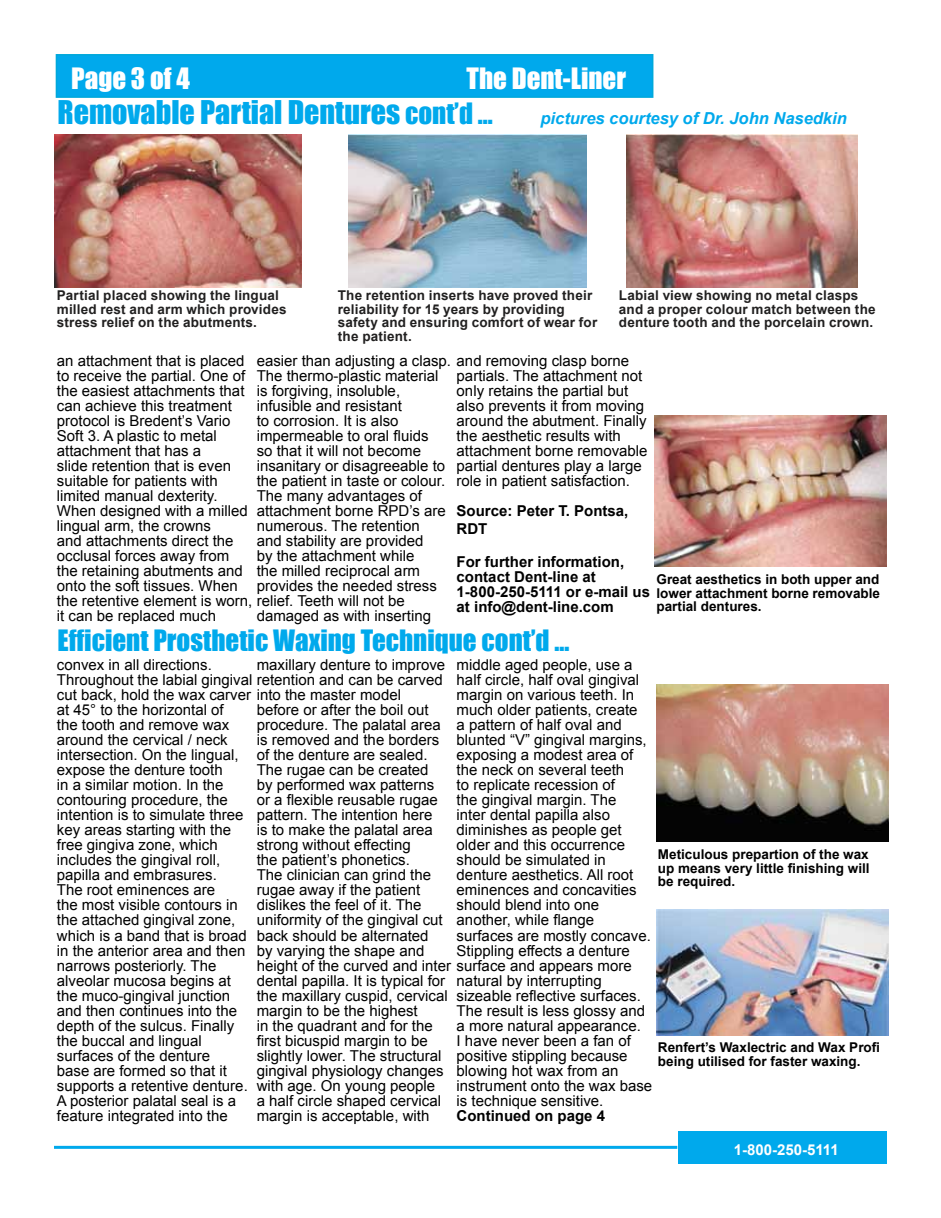
<style>
.page{position:relative;width:941px;height:1218px;background:#fff}
.page>*{position:absolute;margin:0;border:0;box-sizing:border-box;transform-origin:0 0}
.t1{font:30px "Impact";color:#00a9ec}
.t2{font:27px "Impact";color:#00a9ec}
.t3{font:27px "Impact";color:#fff}
.t4{font:italic 700 16.5px "Arial";color:#00a9ec}
.t5{font:15px/15px "Arial";color:#000}
.t6{font:700 15px/15px "Arial";color:#000}
.t7{font:700 15px "Arial";color:#fff}
.t8{font:700 13.5px/13.5px "Arial";letter-spacing:.01em;color:#212020}
.t9{font:700 13.5px/13.5px "Arial";color:#000;text-align:justify}
.s1{font-size:27px}
</style>
<div class="page">
<div style="left:56px;top:54px;width:597px;height:44px;background:#00a9ec;border:2px solid #00a8db"></div>
<div style="left:678px;top:1131px;width:209px;height:32px;background:#00a9ec"></div>
<hr style="left:54px;top:1145px;width:623px;height:3px;background:#00a9ec">
<img style="left:656px;top:684px;width:232px;height:157px">
<img style="left:656px;top:909px;width:232px;height:126px">
<img style="left:654px;top:415px;width:232px;height:151px">
<img style="left:54px;top:134px;width:248px;height:153px">
<img style="left:349px;top:134px;width:237px;height:153px">
<img style="left:627px;top:134px;width:230px;height:153px">
<h2 class="t3" style="left:71px;top:57px;width:120px">Page 3 of 4</h2>
<h2 class="t3" style="left:467px;top:57px;width:161px">The Dent-Liner</h2>
<h1 class="t1" style="left:58px;top:89px;width:437px">Removable Partial Dentures <span class="s1">cont’d ...</span></h1>
<p class="t4" style="left:540px;top:108px;width:308px">pictures courtesy of Dr. John Nasedkin</p>
<p class="t8" style="left:57px;top:289px;width:231px">Partial placed showing the lingual milled rest and arm which provides stress relief on the abutments.</p>
<p class="t8" style="left:338px;top:289px;width:261px">The retention inserts have proved their reliability for 15 years by providing safety and ensuring comfort of wear for the patient.</p>
<p class="t8" style="left:619px;top:289px;width:258px">Labial view showing no metal clasps and a proper colour match between the denture tooth and the porcelain crown.</p>
<p class="t5" style="left:57px;top:353px;width:349px">an attachment that is placed<br>to receive the partial. One of<br>the easiest attachments that<br>can achieve this treatment<br>protocol is Bredent’s Vario<br>Soft 3. A plastic to metal<br>attachment that has a<br>slide retention that is even<br>suitable for patients with<br>limited manual dexterity.<br>When designed with a milled<br>lingual arm, the crowns<br>and attachments direct the<br>occlusal forces away from<br>the retaining abutments and<br>onto the soft tissues. When<br>the retentive element is worn, relief. Teeth will not be it can be replaced much</p>
<p class="t5" style="left:257px;top:353px;width:374px">easier than adjusting a clasp. and removing clasp borne<br>The thermo-plastic material<br>is forgiving, insoluble,<br>infusible and resistant<br>to corrosion. It is also<br>impermeable to oral fluids<br>so that it will not become<br>insanitary or disagreeable to<br>the patient in taste or colour.<br>The many advantages of<br>attachment borne RPD’s are<br>numerous. The retention<br>and stability are provided<br>by the attachment while<br>the milled reciprocal arm<br>provides the needed stress</p>
<p class="t5" style="left:257px;top:608px;width:176px">damaged as with inserting</p>
<p class="t5" style="left:457px;top:368px;width:192px">partials. The attachment not only retains the partial but also prevents it from moving around the abutment. Finally the aesthetic results with attachment borne removable partial dentures play a large role in patient satisfaction.</p>
<p class="t6" style="left:457px;top:502px;width:173px;line-height:18px">Source: Peter T. Pontsa,<br>RDT</p>
<p class="t6" style="left:457px;top:555px;width:195px">For further information, contact Dent-line at<br>1-800-250-5111 or e-mail us at info@dent-line.com</p>
<p class="t9" style="left:656px;top:573px;width:225px">Great aesthetics in both upper and lower attachment borne removable partial dentures.</p>
<h2 class="t2" style="left:58px;top:619px;width:513px">Efficient Prosthetic Waxing Technique cont’d ...</h2>
<p class="t5" style="left:57px;top:657px;width:387px">convex in all directions.<br>Throughout the labial gingival retention and can be carved cut back, hold the wax carver into the master model<br>at 45° to the horizontal of<br>the tooth and remove wax<br>around the cervical / neck<br>intersection. On the lingual,<br>expose the denture tooth<br>in a similar motion. In the<br>contouring procedure, the<br>intention is to simulate three<br>key areas starting with the<br>free gingiva zone, which<br>includes the gingival roll,<br>papilla and embrasures.<br>The root eminences are<br>the most visible contours in<br>the attached gingival zone,<br>which is a band that is broad<br>in the anterior area and then<br>narrows posteriorly. The<br>alveolar mucosa begins at<br>the muco-gingival junction<br>and then continues into the<br>depth of the sulcus. Finally<br>the buccal and lingual<br>surfaces of the denture<br>base are formed so that it<br>supports a retentive denture.<br>A posterior palatal seal is a<br>feature integrated into the</p>
<p class="t5" style="left:257px;top:657px;width:190px">maxillary denture to improve</p>
<p class="t5" style="left:257px;top:702px;width:376px">before or after the boil out<br>procedure. The palatal area<br>is removed and the borders<br>of the denture are sealed.<br>The rugae can be created<br>by performed wax patterns<br>or a flexible reusable rugae<br>pattern. The intention here<br>is to make the palatal area<br>strong without effecting<br>the patient’s phonetics.<br>The clinician can grind the<br>rugae away if the patient<br>dislikes the feel of it. The<br>uniformity of the gingival cut<br>back should be alternated<br>by varying the shape and<br>height of the curved and inter surface and appears more dental papilla. It is typical for<br>the maxillary cuspid, cervical<br>margin to be the highest<br>in the quadrant and for the<br>first bicuspid margin to be<br>slightly lower. The structural<br>gingival physiology changes<br>with age. On young people<br>a half circle shaped cervical<br>margin is acceptable, with</p>
<p class="t5" style="left:457px;top:657px;width:196px">middle aged people, use a half circle, half oval gingival margin on various teeth. In much older patients, create<br>a pattern of half oval and blunted “V” gingival margins, exposing a modest area of the neck on several teeth<br>to replicate recession of<br>the gingival margin. The<br>inter dental papilla also diminishes as people get older and this occurrence should be simulated in denture aesthetics. All root eminences and concavities should blend into one another, while flange surfaces are mostly concave.<br>Stippling effects a denture</p>
<p class="t5" style="left:457px;top:972px;width:197px">natural by interrupting sizeable reflective surfaces.<br>The result is less glossy and a more natural appearance.<br>I have never been a fan of positive stippling because blowing hot wax from an instrument onto the wax base is technique sensitive.</p>
<p class="t6" style="left:457px;top:1108px;width:150px">Continued on page 4</p>
<p class="t9" style="left:658px;top:848px;width:213px">Meticulous prepartion of the wax up means very little finishing will be required.</p>
<p class="t9" style="left:658px;top:1040px;width:224px">Renfert’s Waxlectric and Wax Profi being utilised for faster waxing.</p>
<p class="t7" style="left:733px;top:1139px;width:107px">1-800-250-5111</p>
</div>
